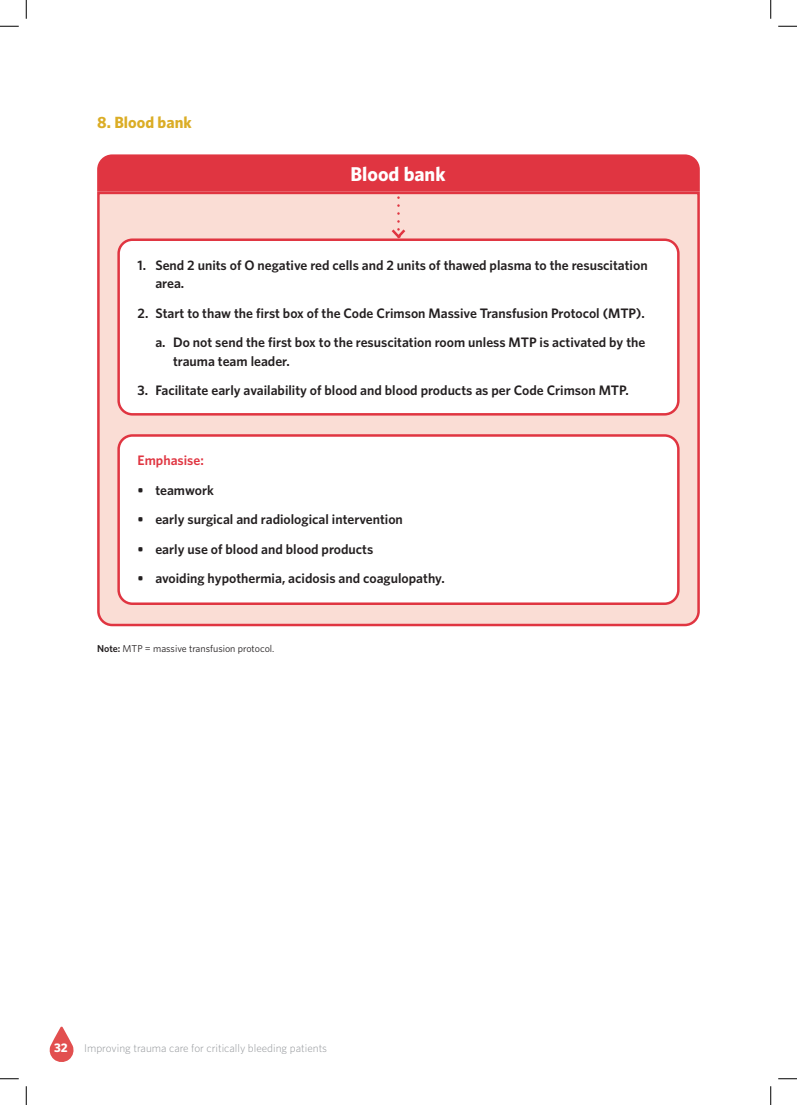
<style>
.page{position:relative;width:797px;height:1105px;background:#fff}
.page>*{position:absolute;margin:0;border:0;box-sizing:border-box;transform-origin:0 0}
.t1{font:700 20px "Whitney";color:#fff}
.Sub_head{font:700 16.25px "Whitney";color:#dbad26}
.t2{font:600 13.75px/18.8px "Whitney";color:#231f20}
.t3{font:600 13.75px "Whitney";color:#e03541}
.t4{font:700 12.5px "Whitney";color:#fff}
.t5{font:300 11.25px "Whitney";color:#93969a}
.t6{font:10px "Whitney";color:#231f20}
.s1{font-weight:600}
</style>
<div class="page">
<svg style="left:49px;top:1026px;width:25px;height:36px"></svg>
<svg style="left:97px;top:190px;width:603px;height:437px"></svg>
<div style="left:119px;top:435px;width:559px;height:169px;background:#fff;border-radius:14px"></div>
<div style="left:117px;top:434px;width:562px;height:171px;border:2px solid #e03541;border-radius:14px"></div>
<div style="left:97px;top:154px;width:602px;height:38px;background:#e03541"></div>
<svg style="left:389px;top:198px;width:19px;height:40px"></svg>
<div style="left:119px;top:240px;width:559px;height:174px;background:#fff;border-radius:14px"></div>
<div style="left:117px;top:238px;width:562px;height:178px;border:2px solid #e03541;border-radius:14px"></div>
<svg style="left:0;top:25px;width:19px;height:2px"></svg>
<svg style="left:778px;top:25px;width:19px;height:2px"></svg>
<svg style="left:0;top:1078px;width:19px;height:1px"></svg>
<svg style="left:778px;top:1078px;width:19px;height:1px"></svg>
<svg style="left:25px;top:0;width:2px;height:19px"></svg>
<svg style="left:25px;top:1086px;width:2px;height:19px"></svg>
<svg style="left:770px;top:0;width:1px;height:19px"></svg>
<svg style="left:770px;top:1086px;width:1px;height:19px"></svg>
<p class="Sub_head" style="left:97px;top:111px;width:96px">8. Blood bank</p>
<p class="t1" style="left:350px;top:161px;width:97px">Blood bank</p>
<p class="t2" style="left:155px;top:255px;width:494px;text-indent:-18px">1. Send 2 units of O negative red cells and 2 units of thawed plasma to the resuscitation area.</p>
<p class="t2" style="left:138px;top:303px;width:508px">2. Start to thaw the first box of the Code Crimson Massive Transfusion Protocol (MTP).</p>
<p class="t2" style="left:173px;top:333px;width:474px;text-indent:-18px">a. Do not send the first box to the resuscitation room unless MTP is activated by the trauma team leader.</p>
<p class="t2" style="left:138px;top:381px;width:493px">3. Facilitate early availability of blood and blood products as per Code Crimson MTP.</p>
<p class="t3" style="left:138px;top:451px;width:68px">Emphasise:</p>
<p class="t2" style="left:138px;top:480px;width:78px">• teamwork</p>
<p class="t2" style="left:138px;top:510px;width:267px">• early surgical and radiological intervention</p>
<p class="t2" style="left:138px;top:539px;width:237px">• early use of blood and blood products</p>
<p class="t2" style="left:138px;top:568px;width:309px">• avoiding hypothermia, acidosis and coagulopathy.</p>
<p class="t6" style="left:97px;top:642px;width:179px"><span class="s1">Note:</span> MTP = massive transfusion protocol.</p>
<p class="t4" style="left:54px;top:1039px;width:15px">32</p>
<p class="t5" style="left:84px;top:1041px;width:244px">Improving trauma care for critically bleeding patients</p>
</div>
